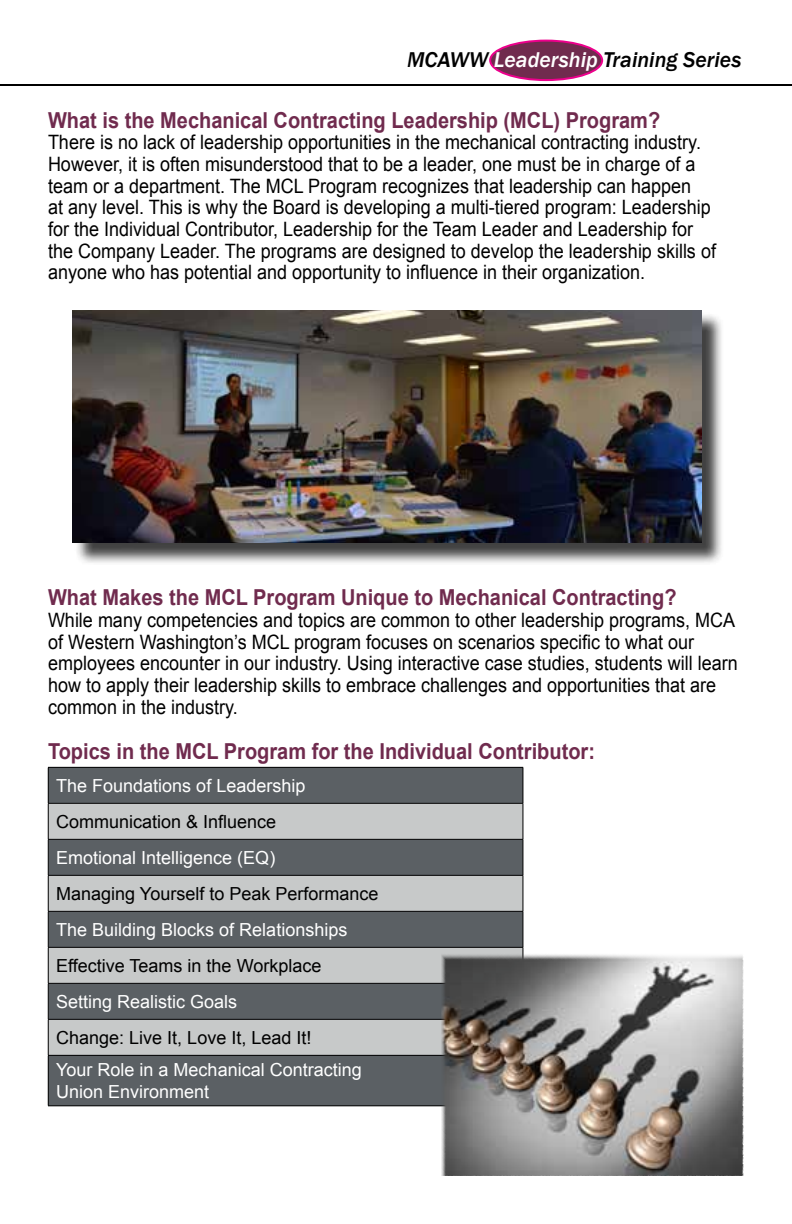
<style>
.page{position:relative;width:792px;height:1224px;background:#fff}
.page>*{position:absolute;margin:0;border:0;box-sizing:border-box;transform-origin:0 0}
.t1{font:700 22px "Arial";color:#702b4e;scale:.91 1}
.t2{font:italic 500 22px "Franklin Gothic";color:#000}
.t3{font:19.8px/21.6px "Arial";color:#000;scale:.91 1}
.t4{font:18px/21.6px "Arial";color:#fff}
.t5{font:18px "Arial";color:#000}
.s1{color:#fff}
</style>
<div class="page">
<div style="left:490px;top:41px;width:112px;height:39px;background:#702b4e;border-radius:50%"></div>
<div style="left:489px;top:40px;width:114px;height:41px;border:2px solid #ec008c;border-radius:50%"></div>
<hr style="left:0;top:84px;width:792px;height:2px;background:#000">
<div style="left:48px;top:767px;width:475px;height:36px;background:#5b6064"></div>
<div style="left:49px;top:804px;width:474px;height:251px;background:#c7c9c9"></div>
<svg style="left:49px;top:840px;width:474px;height:179px;fill:#5b6064"></svg>
<div style="left:48px;top:1055px;width:475px;height:51px;background:#5b6064"></div>
<hr style="left:48px;top:767px;width:475px;height:1px;background:#000">
<hr style="left:48px;top:768px;width:1px;height:35px;background:#000">
<hr style="left:523px;top:768px;width:1px;height:35px;background:#000">
<hr style="left:48px;top:803px;width:475px;height:1px;background:#000">
<hr style="left:48px;top:804px;width:1px;height:35px;background:#000">
<hr style="left:523px;top:804px;width:1px;height:35px;background:#000">
<hr style="left:48px;top:839px;width:475px;height:1px;background:#000">
<hr style="left:48px;top:840px;width:1px;height:35px;background:#000">
<hr style="left:523px;top:840px;width:1px;height:35px;background:#000">
<hr style="left:48px;top:875px;width:475px;height:1px;background:#000">
<hr style="left:48px;top:876px;width:1px;height:35px;background:#000">
<hr style="left:523px;top:876px;width:1px;height:35px;background:#000">
<hr style="left:48px;top:911px;width:475px;height:1px;background:#000">
<hr style="left:48px;top:912px;width:1px;height:35px;background:#000">
<hr style="left:523px;top:912px;width:1px;height:35px;background:#000">
<hr style="left:48px;top:947px;width:475px;height:1px;background:#000">
<hr style="left:48px;top:948px;width:1px;height:35px;background:#000">
<hr style="left:523px;top:948px;width:1px;height:35px;background:#000">
<hr style="left:48px;top:983px;width:475px;height:1px;background:#000">
<hr style="left:48px;top:984px;width:1px;height:35px;background:#000">
<hr style="left:48px;top:1019px;width:475px;height:1px;background:#000">
<hr style="left:48px;top:1020px;width:1px;height:35px;background:#000">
<hr style="left:48px;top:1055px;width:475px;height:1px;background:#000">
<hr style="left:48px;top:1056px;width:1px;height:50px;background:#000">
<hr style="left:48px;top:1105px;width:475px;height:1px;background:#000">
<img style="left:441px;top:953px;width:303px;height:223px">
<div style="left:74px;top:313px;width:650px;height:252px;background:#000;opacity:.75"></div>
<img style="left:72px;top:310px;width:629px;height:233px">
<p class="t2" style="left:407px;top:46px;width:336px">MCAWW <span class="s1">Leadership</span> Training Series</p>
<p class="t1" style="left:48px;top:105px;width:674px">What is the Mechanical Contracting Leadership (MCL) Program?</p>
<p class="t3" style="left:48px;top:132px;width:736px">There is no lack of leadership opportunities in the mechanical contracting industry.<br>However, it is often misunderstood that to be a leader, one must be in charge of a team or a department. The MCL Program recognizes that leadership can happen<br>at any level. This is why the Board is developing a multi-tiered program: Leadership for the Individual Contributor, Leadership for the Team Leader and Leadership for the Company Leader. The programs are designed to develop the leadership skills of anyone who has potential and opportunity to influence in their organization.</p>
<p class="t1" style="left:48px;top:583px;width:692px">What Makes the MCL Program Unique to Mechanical Contracting?</p>
<p class="t3" style="left:48px;top:610px;width:760px">While many competencies and topics are common to other leadership programs, MCA of Western Washington’s MCL program focuses on scenarios specific to what our employees encounter in our industry. Using interactive case studies, students will learn how to apply their leadership skills to embrace challenges and opportunities that are common in the industry.</p>
<p class="t1" style="left:48px;top:737px;width:603px">Topics in the MCL Program for the Individual Contributor:</p>
<p class="t4" style="left:56px;top:775px;width:251px">The Foundations of Leadership</p>
<p class="t5" style="left:56px;top:810px;width:222px">Communication &amp; Influence</p>
<p class="t4" style="left:56px;top:847px;width:221px">Emotional Intelligence (EQ)</p>
<p class="t5" style="left:56px;top:882px;width:324px">Managing Yourself to Peak Performance</p>
<p class="t4" style="left:56px;top:919px;width:293px">The Building Blocks of Relationships</p>
<p class="t5" style="left:56px;top:954px;width:267px">Effective Teams in the Workplace</p>
<p class="t4" style="left:56px;top:991px;width:183px">Setting Realistic Goals</p>
<p class="t5" style="left:56px;top:1026px;width:257px">Change: Live It, Love It, Lead It!</p>
<p class="t4" style="left:56px;top:1059px;width:307px">Your Role in a Mechanical Contracting<br>Union Environment</p>
</div>
